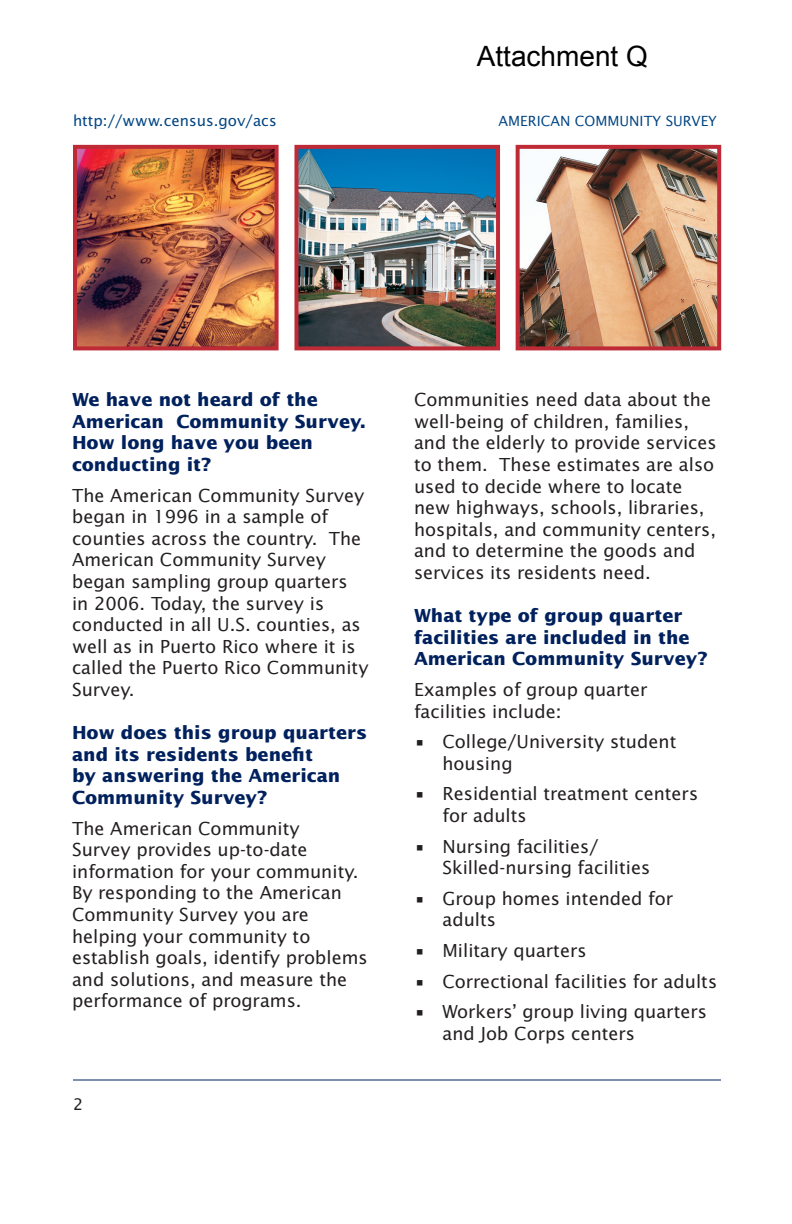
<style>
.page{position:relative;width:792px;height:1224px;background:#fff}
.page>*{position:absolute;margin:0;border:0;box-sizing:border-box;transform-origin:0 0}
.t1{font:28px "Arial";color:#000}
.t2{font:18px/21.6px "Lucida Sans";color:#231f20}
.t3{font:700 18px/21.6px "Lucida Sans";color:#00215d}
.t4{font:16px "Lucida Sans";color:#231f20}
.t5{font:15px "Lucida Sans";color:#004583}
.t6{font:14px "Lucida Sans";color:#004583}
</style>
<div class="page">
<hr style="left:73px;top:1080px;width:648px;height:1px;background:#00215d">
<img style="left:299px;top:150px;width:196px;height:195px">
<div style="left:294px;top:145px;width:206px;height:205px;border:4px solid #be2b36"></div>
<img style="left:78px;top:150px;width:196px;height:195px">
<div style="left:73px;top:145px;width:206px;height:205px;border:4px solid #be2b36"></div>
<img style="left:521px;top:150px;width:195px;height:195px">
<div style="left:516px;top:145px;width:205px;height:205px;border:4px solid #be2b36"></div>
<h1 class="t1" style="left:477px;top:38px;width:173px">Attachment Q</h1>
<p class="t5" style="left:73px;top:112px;width:205px">http://www.census.gov/acs</p>
<p class="t6" style="left:499px;top:113px;width:220px">AMERICAN COMMUNITY SURVEY</p>
<p class="t3" style="left:72px;top:389px;width:295px">We have not heard of the<br>American Community Survey.<br>How long have you been conducting it?</p>
<p class="t2" style="left:72px;top:485px;width:298px">The American Community Survey began in 1996 in a sample of counties across the country. The<br>American Community Survey began sampling group quarters<br>in 2006. Today, the survey is conducted in all U.S. counties, as well as in Puerto Rico where it is called the Puerto Rico Community<br>Survey.</p>
<p class="t3" style="left:72px;top:722px;width:297px">How does this group quarters and its residents benefit<br>by answering the American<br>Community Survey?</p>
<p class="t2" style="left:72px;top:818px;width:297px">The American Community<br>Survey provides up-to-date information for your community.<br>By responding to the American<br>Community Survey you are helping your community to establish goals, identify problems and solutions, and measure the performance of programs.</p>
<p class="t4" style="left:73px;top:1095px;width:12px">2</p>
<p class="t2" style="left:414px;top:389px;width:304px">Communities need data about the well-being of children, families, and the elderly to provide services to them. These estimates are also used to decide where to locate new highways, schools, libraries, hospitals, and community centers, and to determine the goods and services its residents need.</p>
<p class="t3" style="left:414px;top:605px;width:295px">What type of group quarter facilities are included in the<br>American Community Survey?</p>
<p class="t2" style="left:414px;top:679px;width:235px">Examples of group quarter facilities include:</p>
<p class="t2" style="left:442px;top:731px;width:235px;text-indent:-28px">• College/University student housing</p>
<p class="t2" style="left:442px;top:783px;width:257px;text-indent:-28px">• Residential treatment centers for adults</p>
<p class="t2" style="left:442px;top:836px;width:209px;text-indent:-28px">• Nursing facilities/<br>Skilled-nursing facilities</p>
<p class="t2" style="left:442px;top:888px;width:232px;text-indent:-28px">• Group homes intended for adults</p>
<p class="t2" style="left:414px;top:940px;width:174px">• Military quarters</p>
<p class="t2" style="left:414px;top:971px;width:305px">• Correctional facilities for adults</p>
<p class="t2" style="left:442px;top:1001px;width:266px;text-indent:-28px">• Workers’ group living quarters and Job Corps centers</p>
</div>
